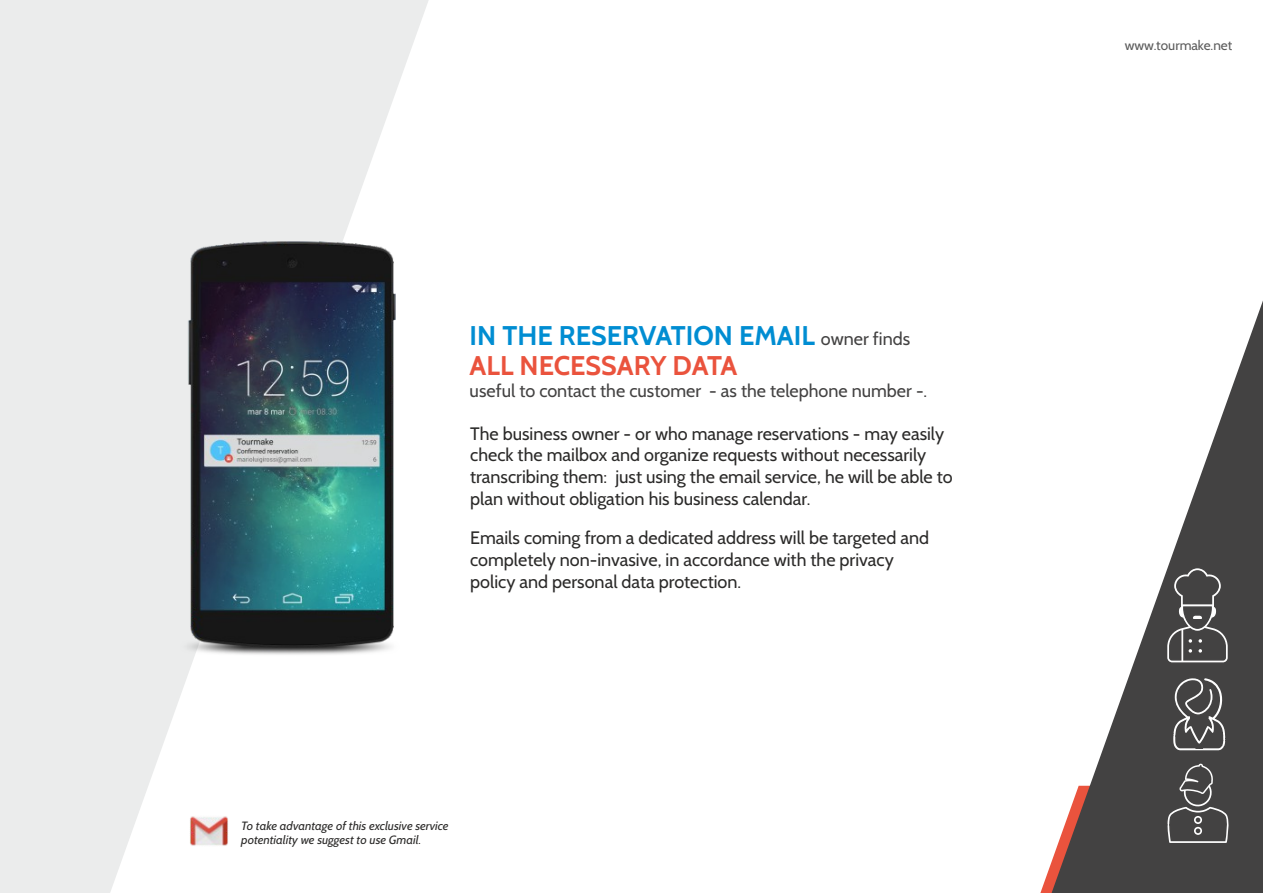
<style>
.page{position:relative;width:1263px;height:893px;background:#fff}
.page>*{position:absolute;margin:0;border:0;box-sizing:border-box;transform-origin:0 0}
.t1{font:700 27px/29.2px "Cabin";color:#008dd2}
.t2{font:18px/21.9px "Cabin";color:#2b2a29}
.t3{font:18px "Cabin";color:#434242}
.t4{font:13.5px "Cabin";color:#5b5b5b}
.t5{font:italic 12px/14.5px "Cabin";color:#2b2a29}
.s1{font-weight:400;font-size:18px;color:#434242}
.s2{color:#ea533d}
</style>
<div class="page">
<svg style="left:1097px;top:301px;width:166px;height:463px"></svg>
<svg style="left:0;top:0;width:429px;height:893px;fill:#ebecec"></svg>
<img style="left:159px;top:218px;width:262px;height:464px">
<svg style="left:1171px;top:676px;width:56px;height:77px;background:#636262"></svg>
<svg style="left:1165px;top:566px;width:65px;height:99px;background:#5a5959"></svg>
<svg style="left:1040px;top:764px;width:223px;height:129px;background:#635c5b"></svg>
<img style="left:189px;top:815px;width:40px;height:32px">
<h1 class="t1" style="left:470px;top:321px;width:442px">IN THE RESERVATION EMAIL <span class="s1">owner finds<br></span><span class="s2">ALL NECESSARY DATA</span></h1>
<p class="t3" style="left:470px;top:380px;width:459px">useful to contact the customer - as the telephone number -.</p>
<p class="t2" style="left:470px;top:422px;width:484px">The business owner - or who manage reservations - may easily check the mailbox and organize requests without necessarily transcribing them: just using the email service, he will be able to plan without obligation his business calendar.</p>
<p class="t2" style="left:470px;top:527px;width:460px">Emails coming from a dedicated address will be targeted and completely non-invasive, in accordance with the privacy policy and personal data protection.</p>
<p class="t5" style="left:241px;top:818px;width:209px">To take advantage of this exclusive service potentiality we suggest to use Gmail.</p>
<p class="t4" style="left:1125px;top:37px;width:109px">www.tourmake.net</p>
</div>
